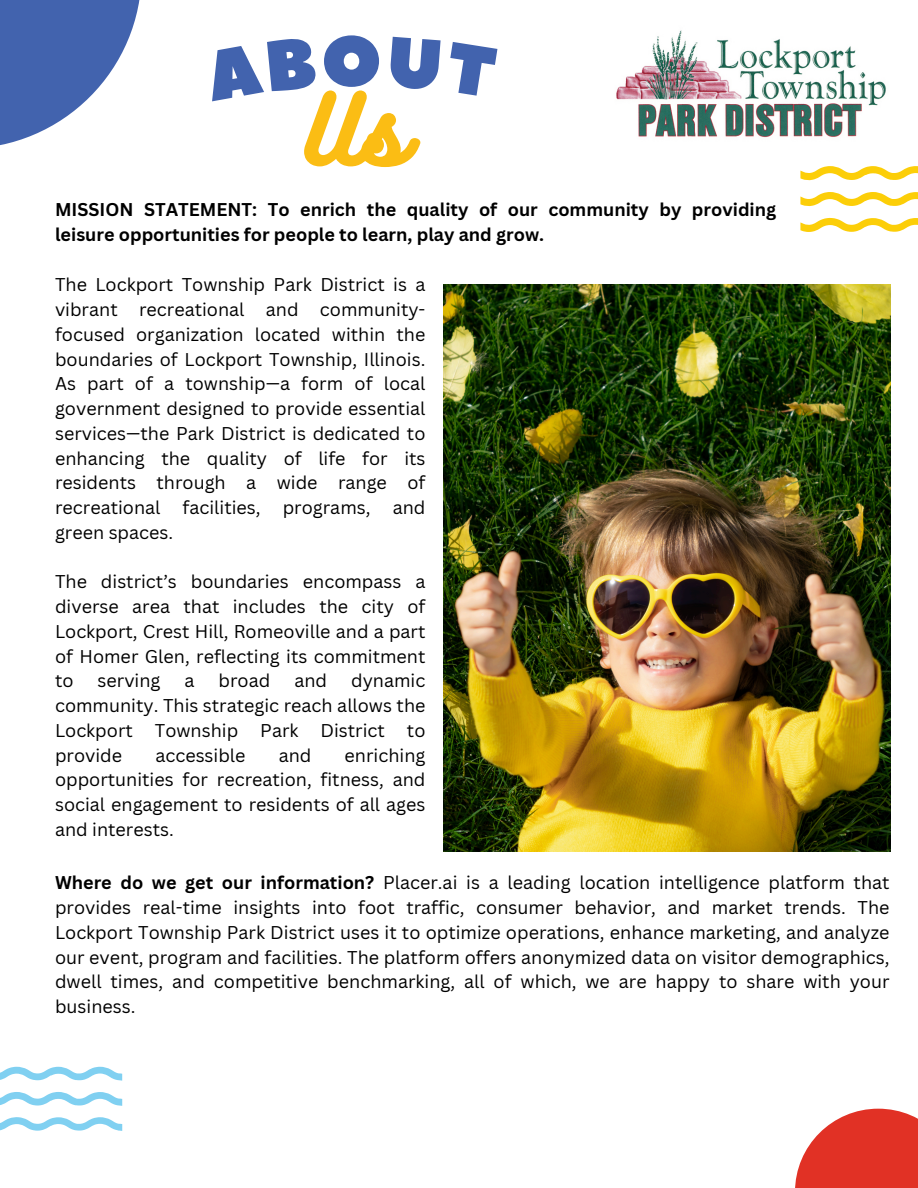
<style>
.page{position:relative;width:918px;height:1188px;background:#fff}
.page>*{position:absolute;margin:0;border:0;box-sizing:border-box;transform-origin:0 0}
.t1{font:87.45px "Bukhari Script";color:#fbbd14}
.t2{font:18px/24.8px "Canva Sans";color:#000;text-align:justify}
.t3{font:700 18px/24.8px "Canva Sans";color:#000}
.s1{font-weight:700}
</style>
<div class="page">
<svg style="left:795px;top:1109px;width:123px;height:79px;fill:#e13125"></svg>
<svg style="left:0;top:0;width:140px;height:145px;fill:#4263ae"></svg>
<svg style="left:800px;top:166px;width:118px;height:14px"></svg>
<svg style="left:800px;top:192px;width:118px;height:14px"></svg>
<svg style="left:800px;top:218px;width:118px;height:14px"></svg>
<svg style="left:0;top:1067px;width:122px;height:14px"></svg>
<svg style="left:0;top:1092px;width:122px;height:14px"></svg>
<svg style="left:0;top:1117px;width:122px;height:14px"></svg>
<img style="left:616px;top:30px;width:270px;height:108px">
<img style="left:443px;top:284px;width:447px;height:567px">
<p class="t1" style="left:304px;top:73px;width:104px">Us</p>
<p class="t3" style="left:55px;top:197px;width:723px">MISSION STATEMENT: To enrich the quality of our community by providing leisure opportunities for people to learn, play and grow.</p>
<p class="t2" style="left:55px;top:272px;width:372px">The Lockport Township Park District is a vibrant recreational and community&shy;focused organization located within the boundaries of Lockport Township, Illinois.<br>As part of a township—a form of local government designed to provide essential services—the Park District is dedicated to enhancing the quality of life for its residents through a wide range of recreational facilities, programs, and green spaces.</p>
<p class="t2" style="left:55px;top:569px;width:372px">The district’s boundaries encompass a diverse area that includes the city of Lockport, Crest Hill, Romeoville and a part of Homer Glen, reflecting its commitment to</p>
<p class="t2" style="left:55px;top:668px;width:372px;text-indent:296px">dynamic community. This strategic reach allows the Lockport Township Park District to provide</p>
<p class="t2" style="left:98px;top:668px;width:64px">serving</p>
<p class="t2" style="left:185px;top:668px;width:12px">a</p>
<p class="t2" style="left:219px;top:668px;width:53px">broad</p>
<p class="t2" style="left:294px;top:668px;width:34px">and</p>
<p class="t2" style="left:55px;top:742px;width:372px;text-indent:290px">enriching opportunities for recreation, fitness, and social engagement to residents of all ages and interests.</p>
<p class="t2" style="left:155px;top:742px;width:92px">accessible</p>
<p class="t2" style="left:279px;top:742px;width:34px">and</p>
<p class="t2" style="left:55px;top:870px;width:836px"><span class="s1">Where do we get our information?</span> Placer.ai is a leading location intelligence platform that provides real-time insights into foot traffic, consumer behavior, and market trends. The Lockport Township Park District uses it to optimize operations, enhance marketing, and analyze our event, program and facilities. The platform offers anonymized data on visitor demographics, dwell times, and competitive benchmarking, all of which, we are happy to share with your business.</p>
</div>
